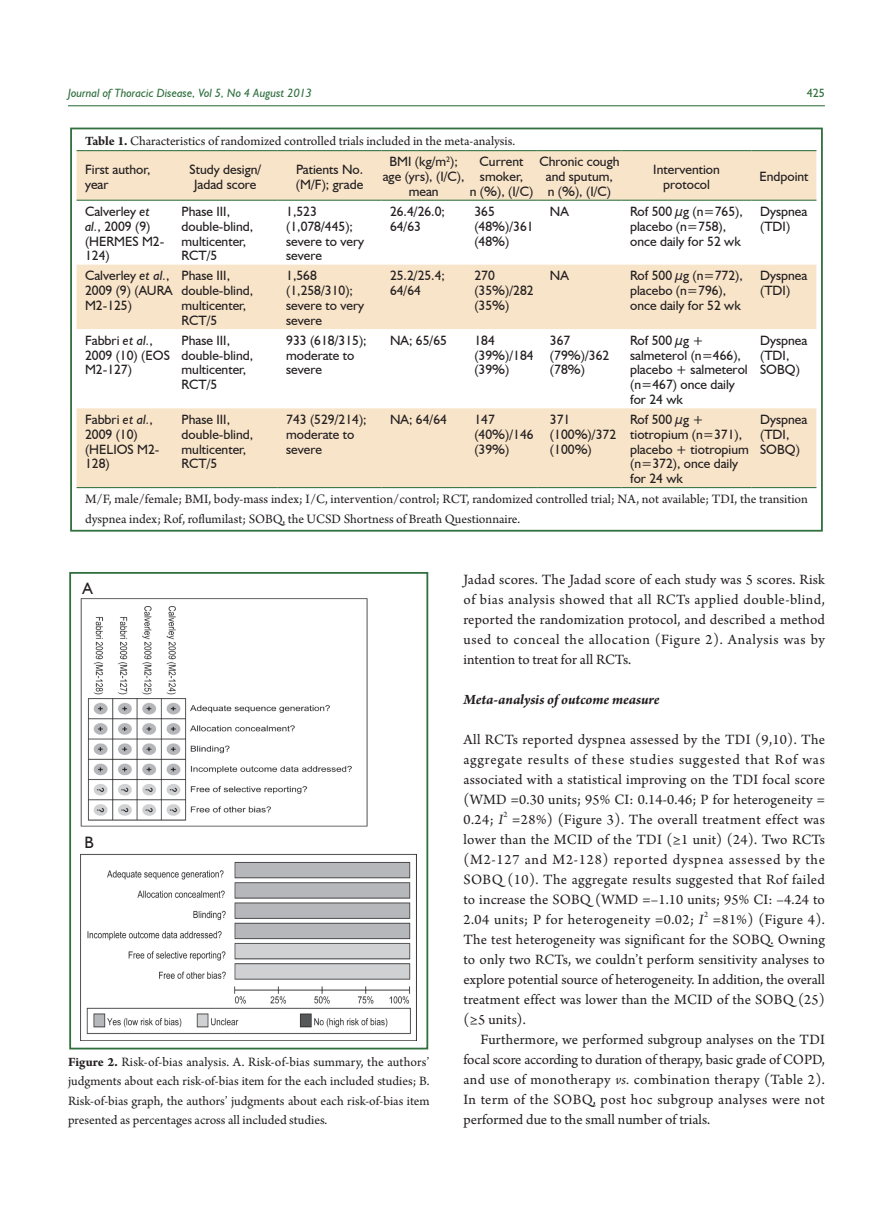
<style>
.page{position:relative;width:893px;height:1212px;background:#fff}
.page>*{position:absolute;margin:0;border:0;box-sizing:border-box;transform-origin:0 0}
.t1{font:16.5px "Humanist 521 BT";color:#231f20}
.t2{font:15px/20px "Arno Pro";letter-spacing:.01em;color:#231f20;text-align:justify}
.t3{font:italic 700 15px "Arno Pro";letter-spacing:-.005em;color:#231f20}
.t4{font:13.5px/14.9px "Humanist 521 BT";color:#231f20}
.t5{font:13.5px/19.5px "Arno Pro";color:#231f20}
.t6{font:italic 12px "Humanist 521 BT";color:#30703e}
.t7{font:12px "Humanist 521 BT";color:#30703e}
.t8{font:8.7px "Arno Pro";color:#231f20}
.s1{font-weight:700}
.s2{font-style:italic}
</style>
<div class="page">
<hr style="left:68px;top:105px;width:757px;height:1px;background:#30703e">
<svg style="left:77px;top:151px;width:739px;height:336px;fill:#f8e4c9"></svg>
<hr style="left:77px;top:150px;width:96px;height:1px;background:#30703e">
<hr style="left:173px;top:150px;width:105px;height:1px;background:#30703e">
<hr style="left:278px;top:150px;width:103px;height:1px;background:#30703e">
<hr style="left:381px;top:150px;width:85px;height:1px;background:#30703e">
<hr style="left:466px;top:150px;width:71px;height:1px;background:#30703e">
<hr style="left:537px;top:150px;width:85px;height:1px;background:#30703e">
<hr style="left:622px;top:150px;width:130px;height:1px;background:#30703e">
<hr style="left:752px;top:150px;width:64px;height:1px;background:#30703e">
<hr style="left:77px;top:200px;width:96px;height:1px;background:#30703e">
<hr style="left:173px;top:200px;width:105px;height:1px;background:#30703e">
<hr style="left:278px;top:200px;width:103px;height:1px;background:#30703e">
<hr style="left:381px;top:200px;width:85px;height:1px;background:#30703e">
<hr style="left:466px;top:200px;width:71px;height:1px;background:#30703e">
<hr style="left:537px;top:200px;width:85px;height:1px;background:#30703e">
<hr style="left:622px;top:200px;width:130px;height:1px;background:#30703e">
<hr style="left:752px;top:200px;width:64px;height:1px;background:#30703e">
<hr style="left:77px;top:487px;width:96px;height:1px;background:#30703e">
<hr style="left:173px;top:487px;width:105px;height:1px;background:#30703e">
<hr style="left:278px;top:487px;width:103px;height:1px;background:#30703e">
<hr style="left:381px;top:487px;width:85px;height:1px;background:#30703e">
<hr style="left:466px;top:487px;width:71px;height:1px;background:#30703e">
<hr style="left:537px;top:487px;width:85px;height:1px;background:#30703e">
<hr style="left:622px;top:487px;width:130px;height:1px;background:#30703e">
<hr style="left:752px;top:487px;width:64px;height:1px;background:#30703e">
<div style="left:70px;top:128px;width:753px;height:404px;border:2px solid #30703e"></div>
<img style="left:81px;top:598px;width:336px;height:442px">
<div style="left:69px;top:572px;width:359px;height:477px;border:2px solid #30703e"></div>
<div style="left:81px;top:834px;width:17px;height:17px;background:#fff"></div>
<p class="t6" style="left:68px;top:86px;width:245px">Journal of Thoracic Disease, Vol 5, No 4 August 2013</p>
<p class="t7" style="left:807px;top:86px;width:20px">425</p>
<p class="t5" style="left:85px;top:132px;width:432px"><span class="s1">Table 1.</span> Characteristics of randomized controlled trials included in the meta-analysis.</p>
<p class="t4" style="left:85px;top:161px;width:67px">First author, year</p>
<p class="t4" style="left:190px;top:161px;width:73px;text-align:center">Study design/<br>Jadad score</p>
<p class="t4" style="left:296px;top:161px;width:69px">Patients No. (M/F); grade</p>
<p class="t4" style="left:383px;top:154px;width:83px;text-align:center">BMI (kg/m<sup>2</sup>); age (yrs), (I/C), mean</p>
<p class="t4" style="left:470px;top:154px;width:65px;text-align:center">Current smoker,<br>n (%), (I/C)</p>
<p class="t4" style="left:539px;top:154px;width:82px;text-align:center">Chronic cough and sputum,<br>n (%), (I/C)</p>
<p class="t4" style="left:653px;top:161px;width:68px;text-align:center">Intervention protocol</p>
<p class="t4" style="left:759px;top:169px;width:51px">Endpoint</p>
<p class="t4" style="left:85px;top:203px;width:81px">Calverley <span class="s2">et al.</span>, 2009 (9) (HERMES M2-<br>124)</p>
<p class="t4" style="left:182px;top:203px;width:73px">Phase III, double-blind, multicenter,<br>RCT/5</p>
<p class="t4" style="left:286px;top:203px;width:79px">1,523 (1,078/445); severe to very severe</p>
<p class="t4" style="left:390px;top:203px;width:56px">26.4/26.0;<br>64/63</p>
<p class="t4" style="left:474px;top:203px;width:61px">365 (48%)/361 (48%)</p>
<p class="t4" style="left:550px;top:203px;width:20px">NA</p>
<p class="t4" style="left:630px;top:203px;width:114px">Rof 500 μg (n=765), placebo (n=758), once daily for 52 wk</p>
<p class="t4" style="left:760px;top:203px;width:49px">Dyspnea (TDI)</p>
<p class="t4" style="left:85px;top:268px;width:89px">Calverley <span class="s2">et al.</span>,<br>2009 (9) (AURA<br>M2-125)</p>
<p class="t4" style="left:182px;top:268px;width:73px">Phase III, double-blind, multicenter,<br>RCT/5</p>
<p class="t4" style="left:286px;top:268px;width:79px">1,568 (1,258/310); severe to very severe</p>
<p class="t4" style="left:390px;top:268px;width:56px">25.2/25.4;<br>64/64</p>
<p class="t4" style="left:474px;top:268px;width:61px">270 (35%)/282 (35%)</p>
<p class="t4" style="left:550px;top:268px;width:20px">NA</p>
<p class="t4" style="left:630px;top:268px;width:114px">Rof 500 μg (n=772), placebo (n=796), once daily for 52 wk</p>
<p class="t4" style="left:760px;top:268px;width:49px">Dyspnea (TDI)</p>
<p class="t4" style="left:85px;top:332px;width:86px">Fabbri <span class="s2">et al.</span>,<br>2009 (10) (EOS<br>M2-127)</p>
<p class="t4" style="left:182px;top:332px;width:73px">Phase III, double-blind, multicenter,<br>RCT/5</p>
<p class="t4" style="left:286px;top:332px;width:82px">933 (618/315); moderate to severe</p>
<p class="t4" style="left:390px;top:332px;width:59px">NA; 65/65</p>
<p class="t4" style="left:474px;top:332px;width:61px">184 (39%)/184 (39%)</p>
<p class="t4" style="left:550px;top:332px;width:61px">367 (79%)/362 (78%)</p>
<p class="t4" style="left:630px;top:332px;width:119px">Rof 500 μg + salmeterol (n=466), placebo + salmeterol (n=467) once daily for 24 wk</p>
<p class="t4" style="left:760px;top:332px;width:49px">Dyspnea (TDI,<br>SOBQ)</p>
<p class="t4" style="left:85px;top:412px;width:76px">Fabbri <span class="s2">et al.</span>,<br>2009 (10) (HELIOS M2-<br>128)</p>
<p class="t4" style="left:182px;top:412px;width:73px">Phase III, double-blind, multicenter,<br>RCT/5</p>
<p class="t4" style="left:286px;top:412px;width:82px">743 (529/214); moderate to severe</p>
<p class="t4" style="left:390px;top:412px;width:59px">NA; 64/64</p>
<p class="t4" style="left:474px;top:412px;width:61px">147 (40%)/146 (39%)</p>
<p class="t4" style="left:550px;top:412px;width:68px">371 (100%)/372 (100%)</p>
<p class="t4" style="left:630px;top:412px;width:120px">Rof 500 μg + tiotropium (n=371), placebo + tiotropium (n=372), once daily for 24 wk</p>
<p class="t4" style="left:760px;top:412px;width:49px">Dyspnea (TDI,<br>SOBQ)</p>
<p class="t5" style="left:85px;top:489px;width:724px;line-height:20.2px">M/F, male/female; BMI, body-mass index; I/C, intervention/control; RCT, randomized controlled trial; NA, not available; TDI, the transition dyspnea index; Rof, roflumilast; SOBQ, the UCSD Shortness of Breath Questionnaire.</p>
<p class="t1" style="left:82px;top:578px;width:12px">A</p>
<p class="t1" style="left:85px;top:832px;width:11px">B</p>
<p class="t5" style="left:68px;top:1053px;width:363px;text-align:justify"><span class="s1">Figure 2.</span> Risk-of-bias analysis. A. Risk-of-bias summary, the authors’ judgments about each risk-of-bias item for the each included studies; B.<br>Risk-of-bias graph, the authors’ judgments about each risk-of-bias item presented as percentages across all included studies.</p>
<p class="t2" style="left:463px;top:570px;width:363px">Jadad scores. The Jadad score of each study was 5 scores. Risk of bias analysis showed that all RCTs applied double-blind, reported the randomization protocol, and described a method used to conceal the allocation (Figure 2). Analysis was by intention to treat for all RCTs.</p>
<p class="t3" style="left:463px;top:691px;width:197px">Meta-analysis of outcome measure</p>
<p class="t2" style="left:463px;top:730px;width:363px">All RCTs reported dyspnea assessed by the TDI (9,10). The aggregate results of these studies suggested that Rof was associated with a statistical improving on the TDI focal score (WMD =0.30 units; 95% CI: 0.14-0.46; P for heterogeneity = 0.24; <span class="s2">I</span></p>
<p class="t8" style="left:504px;top:809px;width:6px">2</p>
<p class="t2" style="left:463px;top:810px;width:363px;text-indent:49px">=28%) (Figure 3). The overall treatment effect was lower than the MCID of the TDI (≥1 unit) (24). Two RCTs (M2-127 and M2-128) reported dyspnea assessed by the SOBQ (10). The aggregate results suggested that Rof failed to increase the SOBQ (WMD =–1.10 units; 95% CI: –4.24 to 2.04 units; P for heterogeneity =0.02; <span class="s2">I</span></p>
<p class="t8" style="left:704px;top:909px;width:6px">2</p>
<p class="t2" style="left:463px;top:910px;width:363px;text-indent:249px">=81%) (Figure 4).<br>The test heterogeneity was significant for the SOBQ. Owning to only two RCTs, we couldn’t perform sensitivity analyses to explore potential source of heterogeneity. In addition, the overall treatment effect was lower than the MCID of the SOBQ (25) (≥5 units).</p>
<p class="t2" style="left:463px;top:1030px;width:363px;text-indent:17px">Furthermore, we performed subgroup analyses on the TDI focal score according to duration of therapy, basic grade of COPD, and use of monotherapy <span class="s2">vs.</span> combination therapy (Table 2).<br>In term of the SOBQ, post hoc subgroup analyses were not performed due to the small number of trials.</p>
</div>
